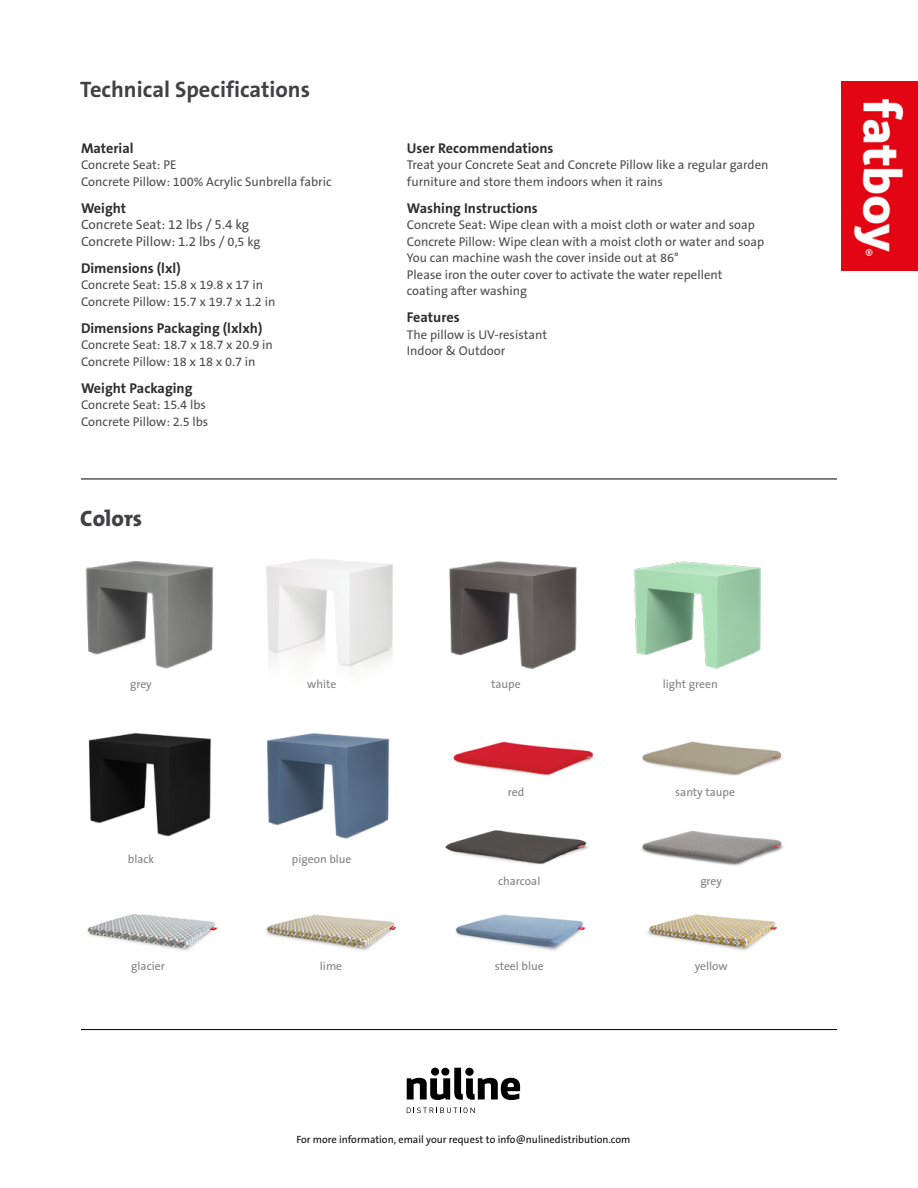
<style>
.page{position:relative;width:918px;height:1188px;background:#fff}
.page>*{position:absolute;margin:0;border:0;box-sizing:border-box;transform-origin:0 0}
.t1{font:700 22.5px "The Sans B7";color:#414042}
.t2{font:800 22.5px "The Mix";color:#414042}
.t3{font:700 14.25px "The Sans B7";color:#2e2e2f}
.t4{font:13.5px/16.5px "The Sans B5 Plain";color:#4d4d4f}
.t5{font:12.75px/16.5px "The Sans B5 Plain";color:#4d4d4f}
.t6{font:11.7px "The Sans B5 Plain";color:#808285}
.t7{font:10.5px "The Sans B5 Plain";color:#0b0a0b}
.s1{font-size:12.75px}
</style>
<div class="page">
<hr style="left:81px;top:479px;width:756px;height:1px;background:#000">
<img style="left:85px;top:561px;width:129px;height:108px">
<img style="left:642px;top:741px;width:140px;height:35px">
<img style="left:87px;top:914px;width:131px;height:37px">
<img style="left:445px;top:830px;width:144px;height:35px">
<img style="left:266px;top:914px;width:131px;height:37px">
<img style="left:641px;top:830px;width:143px;height:36px">
<img style="left:647px;top:914px;width:131px;height:37px">
<img style="left:266px;top:559px;width:127px;height:108px">
<img style="left:449px;top:561px;width:128px;height:109px">
<img style="left:634px;top:561px;width:127px;height:108px">
<img style="left:88px;top:732px;width:124px;height:105px">
<img style="left:267px;top:733px;width:123px;height:106px">
<img style="left:453px;top:741px;width:141px;height:35px">
<img style="left:455px;top:914px;width:131px;height:37px">
<svg style="left:407px;top:1068px;width:113px;height:32px"></svg>
<svg style="left:407px;top:1108px;width:68px;height:5px"></svg>
<hr style="left:81px;top:1029px;width:756px;height:1px;background:#000">
<img style="left:841px;top:81px;width:77px;height:189px">
<h1 class="t1" style="left:80px;top:78px;width:231px">Technical Specifications</h1>
<p class="t3" style="left:81px;top:141px;width:54px">Material</p>
<p class="t5" style="left:81px;top:157px;width:252px">Concrete Seat: PE<br>Concrete Pillow: 100% Acrylic Sunbrella fabric</p>
<p class="t3" style="left:81px;top:201px;width:47px">Weight</p>
<p class="t4" style="left:81px;top:217px;width:181px">Concrete Seat: 12 lbs / 5.4 kg<br>Concrete Pillow: 1.2 lbs / <span class="s1">0,5 kg</span></p>
<p class="t3" style="left:81px;top:261px;width:101px">Dimensions (lxl)</p>
<p class="t5" style="left:81px;top:277px;width:196px">Concrete Seat: 15.8 x 19.8 x 17 in<br>Concrete Pillow: 15.7 x 19.7 x 1.2 in</p>
<p class="t3" style="left:81px;top:321px;width:183px">Dimensions Packaging (lxlxh)</p>
<p class="t5" style="left:81px;top:337px;width:193px">Concrete Seat: 18.7 x 18.7 x 20.9 in<br>Concrete Pillow: 18 x 18 x 0.7 in</p>
<p class="t3" style="left:81px;top:381px;width:113px">Weight Packaging</p>
<p class="t5" style="left:81px;top:397px;width:129px">Concrete Seat: 15.4 lbs<br>Concrete Pillow: 2.5 lbs</p>
<h1 class="t2" style="left:80px;top:506px;width:63px">Colors</h1>
<p class="t3" style="left:407px;top:141px;width:148px">User Recommendations</p>
<p class="t5" style="left:407px;top:157px;width:363px">Treat your Concrete Seat and Concrete Pillow like a regular garden furniture and store them indoors when it rains</p>
<p class="t3" style="left:407px;top:201px;width:132px">Washing Instructions</p>
<p class="t5" style="left:407px;top:217px;width:359px">Concrete Seat: Wipe clean with a moist cloth or water and soap Concrete Pillow: Wipe clean with a moist cloth or water and soap You can machine wash the cover inside out at 86°<br>Please iron the outer cover to activate the water repellent coating after washing</p>
<p class="t3" style="left:407px;top:310px;width:54px">Features</p>
<p class="t5" style="left:407px;top:327px;width:142px">The pillow is UV-resistant<br>Indoor &amp; Outdoor</p>
<p class="t6" style="left:130px;top:678px;width:23px">grey</p>
<p class="t6" style="left:307px;top:678px;width:31px">white</p>
<p class="t6" style="left:491px;top:678px;width:31px">taupe</p>
<p class="t6" style="left:663px;top:678px;width:57px">light green</p>
<p class="t6" style="left:508px;top:786px;width:18px">red</p>
<p class="t6" style="left:675px;top:786px;width:61px">santy taupe</p>
<p class="t6" style="left:128px;top:853px;width:28px">black</p>
<p class="t6" style="left:292px;top:853px;width:61px">pigeon blue</p>
<p class="t6" style="left:131px;top:960px;width:35px">glacier</p>
<p class="t6" style="left:320px;top:960px;width:24px">lime</p>
<p class="t6" style="left:498px;top:875px;width:44px">charcoal</p>
<p class="t6" style="left:700px;top:875px;width:23px">grey</p>
<p class="t6" style="left:495px;top:960px;width:51px">steel blue</p>
<p class="t6" style="left:695px;top:960px;width:35px">yellow</p>
<p class="t7" style="left:297px;top:1134px;width:335px">For more information, email your request to info@nulinedistribution.com</p>
</div>
